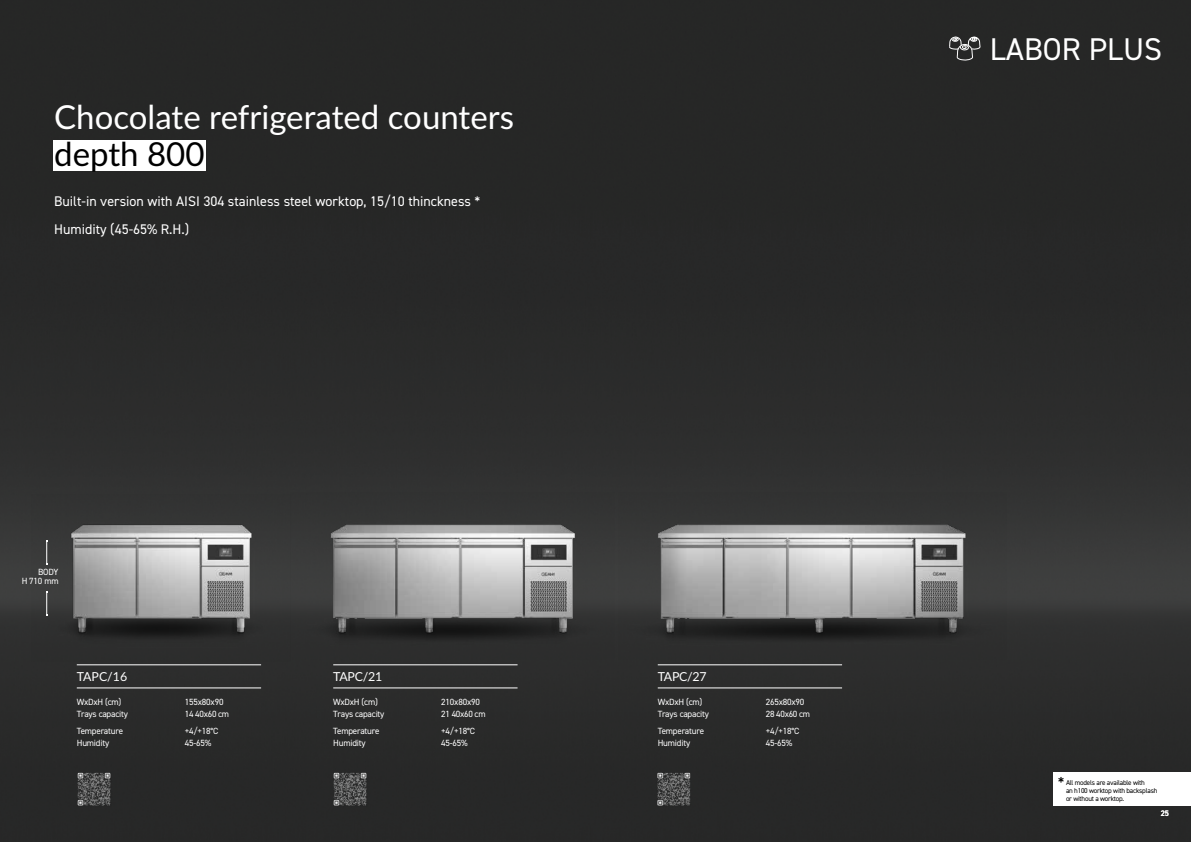
<style>
.page{position:relative;width:1191px;height:842px;background:#282828}
.page>*{position:absolute;margin:0;border:0;box-sizing:border-box;transform-origin:0 0}
.t1{font:33px "Lato";color:#fff}
.t2{font:33px "Lato";color:#000}
.t3{font:31.5px "DIN2014";color:#fff}
.t4{font:16px "DIN2014";color:#000}
.t5{font:14px/28px "DIN2014";color:#fff}
.t6{font:12.4px "Lato";letter-spacing:-.02em;color:#fff}
.t7{font:9px/9px "DIN2014";letter-spacing:-.02em;color:#fff;text-align:right}
.t8{font:600 8px "DIN2014";color:#fff}
.t9{font:7px/8px "DIN2014";letter-spacing:-.03em;color:#000}
</style>
<div class="page">
<img style="left:32px;top:494px;width:258px;height:167px">
<img style="left:291px;top:492px;width:323px;height:168px">
<img style="left:618px;top:492px;width:388px;height:167px">
<img style="left:55px;top:751px;width:77px;height:77px">
<img style="left:311px;top:751px;width:77px;height:77px">
<img style="left:634px;top:751px;width:77px;height:77px">
<svg style="left:949px;top:36px;width:31px;height:25px"></svg>
<hr style="left:333px;top:665px;width:184px;height:1px;background:#fff">
<hr style="left:658px;top:665px;width:184px;height:1px;background:#fff">
<hr style="left:658px;top:688px;width:184px;height:1px;background:#fff">
<hr style="left:333px;top:688px;width:184px;height:1px;background:#fff">
<hr style="left:77px;top:665px;width:184px;height:1px;background:#fff">
<hr style="left:77px;top:688px;width:184px;height:1px;background:#fff">
<div style="left:53px;top:140px;width:153px;height:31px;background:#fff"></div>
<svg style="left:46px;top:540px;width:2px;height:24px"></svg>
<svg style="left:46px;top:591px;width:2px;height:24px"></svg>
<div style="left:1053px;top:773px;width:138px;height:33px;background:#fff"></div>
<h1 class="t1" style="left:54px;top:93px;width:461px">Chocolate refrigerated counters</h1>
<h1 class="t2" style="left:54px;top:130px;width:152px">depth 800</h1>
<h3 class="t5" style="left:54px;top:187px;width:428px">Built-in version with AISI 304 stainless steel worktop, 15/10 thinckness *<br>Humidity (45-65% R.H.)</h3>
<p class="t7" style="left:22px;top:567px;width:38px">BODY<br>H 710 mm</p>
<h3 class="t6" style="left:77px;top:668px;width:52px">TAPC/16</h3>
<p class="t7" style="left:77px;top:697px;width:46px">WxDxH (cm)</p>
<p class="t7" style="left:185px;top:697px;width:40px">155x80x90</p>
<p class="t7" style="left:77px;top:709px;width:53px">Trays capacity</p>
<p class="t7" style="left:185px;top:709px;width:46px">14 40x60 cm</p>
<p class="t7" style="left:77px;top:726px;width:48px">Temperature</p>
<p class="t7" style="left:185px;top:726px;width:35px">+4/+18°C</p>
<p class="t7" style="left:77px;top:738px;width:34px">Humidity</p>
<p class="t7" style="left:185px;top:738px;width:28px">45-65%</p>
<h3 class="t6" style="left:333px;top:668px;width:50px">TAPC/21</h3>
<p class="t7" style="left:333px;top:697px;width:46px">WxDxH (cm)</p>
<p class="t7" style="left:441px;top:697px;width:40px">210x80x90</p>
<p class="t7" style="left:333px;top:709px;width:53px">Trays capacity</p>
<p class="t7" style="left:441px;top:709px;width:46px">21 40x60 cm</p>
<p class="t7" style="left:333px;top:726px;width:48px">Temperature</p>
<p class="t7" style="left:441px;top:726px;width:35px">+4/+18°C</p>
<p class="t7" style="left:333px;top:738px;width:34px">Humidity</p>
<p class="t7" style="left:441px;top:738px;width:28px">45-65%</p>
<h3 class="t6" style="left:658px;top:668px;width:50px">TAPC/27</h3>
<p class="t7" style="left:658px;top:697px;width:46px">WxDxH (cm)</p>
<p class="t7" style="left:766px;top:697px;width:40px">265x80x90</p>
<p class="t7" style="left:658px;top:709px;width:53px">Trays capacity</p>
<p class="t7" style="left:766px;top:709px;width:46px">28 40x60 cm</p>
<p class="t7" style="left:658px;top:726px;width:48px">Temperature</p>
<p class="t7" style="left:766px;top:726px;width:35px">+4/+18°C</p>
<p class="t7" style="left:658px;top:738px;width:34px">Humidity</p>
<p class="t7" style="left:766px;top:738px;width:28px">45-65%</p>
<h2 class="t3" style="left:989px;top:30px;width:174px">LABOR PLUS</h2>
<h3 class="t4" style="left:1057px;top:772px;width:8px">*</h3>
<p class="t9" style="left:1066px;top:778px;width:93px">All models are available with<br>an h100 worktop with backsplash or without a worktop.</p>
<p class="t8" style="left:1160px;top:807px;width:10px">25</p>
</div>
